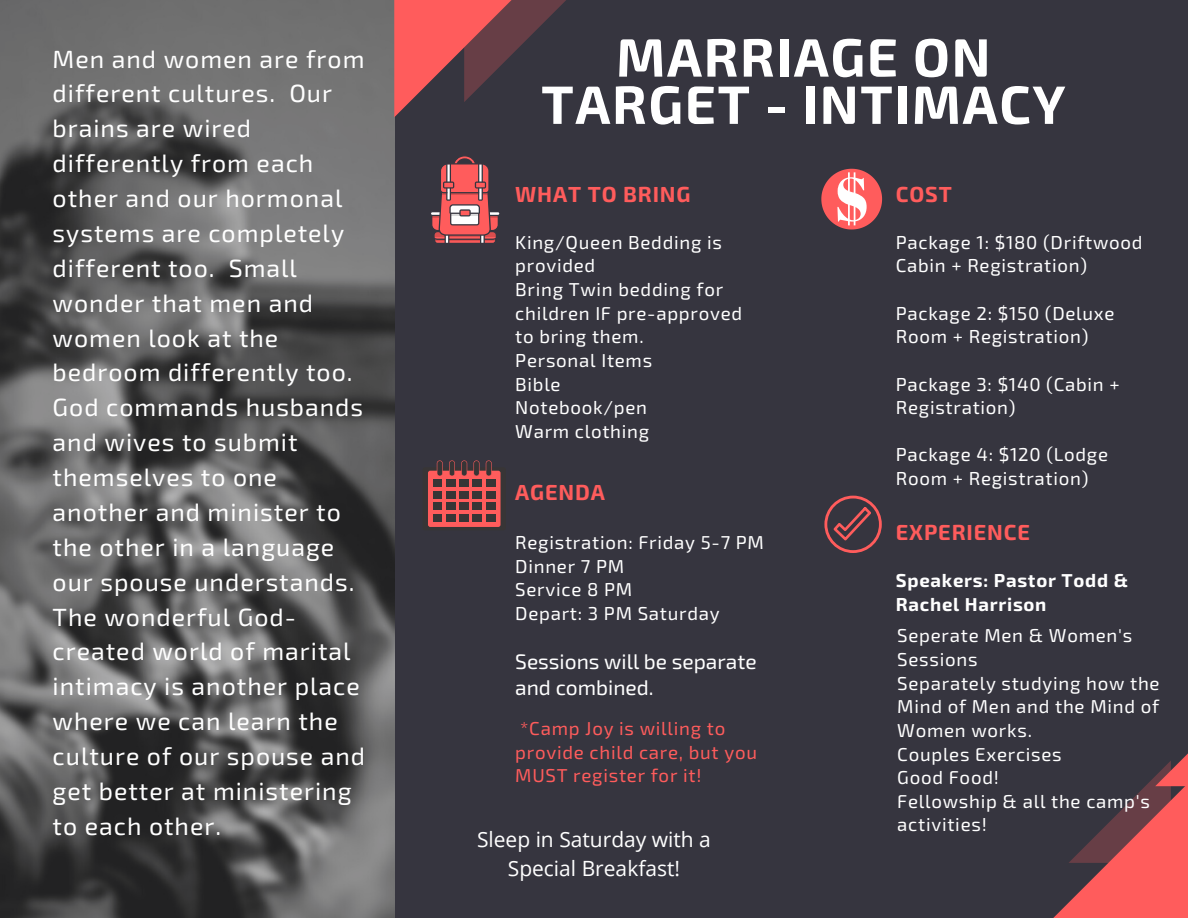
<style>
.page{position:relative;width:1188px;height:918px;background:#36353f}
.page>*{position:absolute;margin:0;border:0;box-sizing:border-box;transform-origin:0 0}
.t1{font:700 54px/47.2px "Exo 2";letter-spacing:.03em;color:#fff;text-align:center}
.t2{font:24.9px/34.8px "Exo 2";letter-spacing:.04em;color:#fff}
.t3{font:700 21.75px "Exo 2";letter-spacing:.04em;color:#ff5c5c}
.t4{font:21px/29.2px "Open Sans";color:#fff;text-align:center}
.t5{font:21px/25.8px "Exo 2";color:#fff}
.t6{font:18.75px/23.7px "Exo 2";letter-spacing:.04em;color:#fff}
.t7{font:18.75px/23.7px "Exo 2";letter-spacing:.04em;color:#ff5c5c}
.t8{font:700 18.75px/23.7px "Exo 2";letter-spacing:.04em;color:#fff}
</style>
<div class="page">
<img style="left:0;top:0;width:394px;height:918px">
<svg style="left:431px;top:156px;width:69px;height:87px"></svg>
<svg style="left:1053px;top:863px;width:135px;height:55px;fill:#ff5c5c"></svg>
<svg style="left:1069px;top:753px;width:119px;height:110px"></svg>
<svg style="left:394px;top:0;width:172px;height:117px"></svg>
<div style="left:423px;top:467px;width:83px;height:63px;background:#383536;border-radius:3px"></div>
<div style="left:428px;top:471px;width:73px;height:56px;background:#ff5c5c;border-radius:2px"></div>
<div style="left:460px;top:479px;width:9px;height:8px;background:#383536"></div>
<div style="left:473px;top:479px;width:9px;height:8px;background:#383536"></div>
<div style="left:446px;top:479px;width:9px;height:8px;background:#383536"></div>
<div style="left:473px;top:491px;width:9px;height:8px;background:#383536"></div>
<div style="left:460px;top:491px;width:9px;height:8px;background:#383536"></div>
<div style="left:446px;top:491px;width:9px;height:8px;background:#383536"></div>
<div style="left:433px;top:491px;width:9px;height:8px;background:#383536"></div>
<div style="left:446px;top:502px;width:9px;height:8px;background:#383536"></div>
<div style="left:433px;top:479px;width:9px;height:8px;background:#383536"></div>
<div style="left:473px;top:514px;width:9px;height:8px;background:#383536"></div>
<div style="left:460px;top:514px;width:9px;height:8px;background:#383536"></div>
<div style="left:446px;top:514px;width:9px;height:8px;background:#383536"></div>
<div style="left:433px;top:514px;width:9px;height:8px;background:#383536"></div>
<div style="left:433px;top:502px;width:9px;height:8px;background:#383536"></div>
<div style="left:460px;top:502px;width:9px;height:8px;background:#383536"></div>
<div style="left:473px;top:502px;width:9px;height:8px;background:#383536"></div>
<div style="left:486px;top:479px;width:9px;height:8px;background:#383536"></div>
<div style="left:486px;top:491px;width:9px;height:8px;background:#383536"></div>
<div style="left:486px;top:514px;width:9px;height:8px;background:#383536"></div>
<div style="left:486px;top:502px;width:9px;height:8px;background:#383536"></div>
<svg style="left:486px;top:460px;width:6px;height:16px"></svg>
<svg style="left:474px;top:460px;width:5px;height:16px"></svg>
<svg style="left:461px;top:460px;width:6px;height:16px"></svg>
<svg style="left:449px;top:460px;width:6px;height:16px"></svg>
<svg style="left:437px;top:460px;width:6px;height:16px"></svg>
<svg style="left:821px;top:169px;width:61px;height:61px"></svg>
<svg style="left:824px;top:496px;width:58px;height:57px"></svg>
<p class="t2" style="left:53px;top:40px;width:314px">Men and women are from different cultures. Our brains are wired differently from each other and our hormonal systems are completely different too. Small wonder that men and women look at the bedroom differently too.<br>God commands husbands and wives to submit themselves to one another and minister to the other in a language our spouse understands.<br>The wonderful God&shy;created world of marital intimacy is another place where we can learn the culture of our spouse and get better at ministering to each other.</p>
<h1 class="t1" style="left:541px;top:31px;width:526px">MARRIAGE ON<br>TARGET - INTIMACY</h1>
<p class="t3" style="left:515px;top:180px;width:177px">WHAT TO BRING</p>
<p class="t6" style="left:515px;top:229px;width:228px">King/Queen Bedding is provided<br>Bring Twin bedding for children IF pre-approved to bring them.<br>Personal Items<br>Bible<br>Notebook/pen<br>Warm clothing</p>
<p class="t3" style="left:515px;top:478px;width:91px">AGENDA</p>
<p class="t6" style="left:515px;top:530px;width:250px">Registration: Friday 5-7 PM<br>Dinner 7 PM<br>Service 8 PM<br>Depart: 3 PM Saturday</p>
<p class="t5" style="left:515px;top:648px;width:243px">Sessions will be separate and combined.</p>
<p class="t7" style="left:515px;top:716px;width:243px">*Camp Joy is willing to provide child care, but you<br>MUST register for it!</p>
<p class="t4" style="left:477px;top:824px;width:235px">Sleep in Saturday with a<br>Special Breakfast!</p>
<p class="t3" style="left:896px;top:180px;width:58px">COST</p>
<p class="t6" style="left:896px;top:229px;width:248px">Package 1: $180 (Driftwood<br>Cabin + Registration)</p>
<p class="t6" style="left:896px;top:300px;width:220px">Package 2: $150 (Deluxe<br>Room + Registration)</p>
<p class="t6" style="left:896px;top:371px;width:225px">Package 3: $140 (Cabin +<br>Registration)</p>
<p class="t6" style="left:896px;top:442px;width:214px">Package 4: $120 (Lodge<br>Room + Registration)</p>
<p class="t3" style="left:896px;top:518px;width:136px">EXPERIENCE</p>
<p class="t8" style="left:896px;top:568px;width:234px">Speakers: Pastor Todd &amp;<br>Rachel Harrison</p>
<p class="t6" style="left:897px;top:623px;width:264px">Seperate Men &amp; Women's<br>Sessions<br>Separately studying how the<br>Mind of Men and the Mind of<br>Women works.<br>Couples Exercises<br>Good Food!<br>Fellowship &amp; all the camp's activities!</p>
</div>
